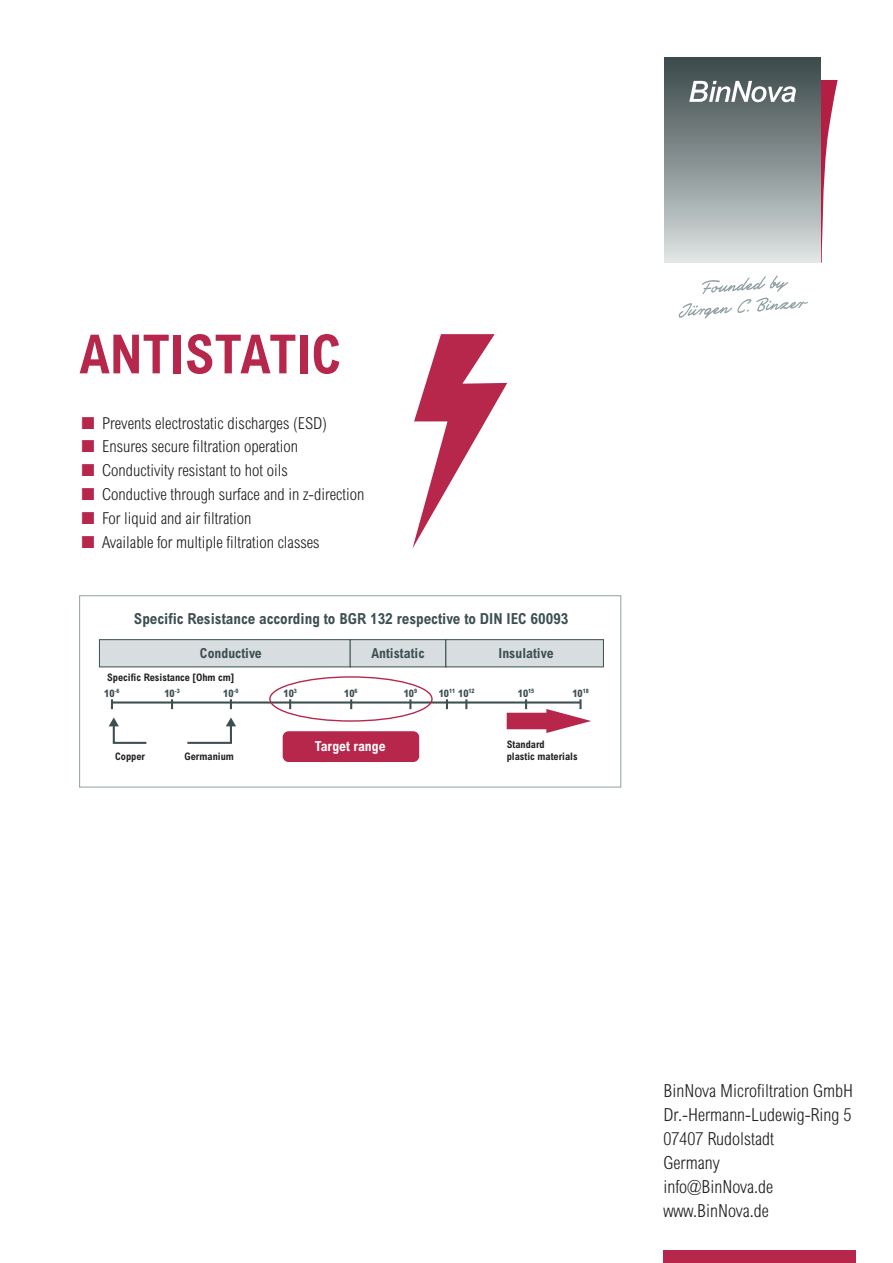
<style>
.page{position:relative;width:893px;height:1263px;background:#fff}
.page>*{position:absolute;margin:0;border:0;box-sizing:border-box;transform-origin:0 0}
.t1{font:700 condensed 54px "Arial MT Pro";color:#b6274b}
.t2{font:300 condensed 18px/24px "Arial MT Pro";color:#231f20}
.t3{font:300 condensed 16.5px/23.7px "Arial MT Pro";color:#231f20}
.t4{font:700 condensed 15.15px "Arial";color:#3d4f51}
.t5{font:700 condensed 13.8px "Arial";color:#3d4f51}
.t6{font:700 condensed 13.8px "Arial";color:#fff}
.t7{font:700 condensed 10.35px/11.7px "Arial";color:#231f20}
.t8{font:800 condensed 10.35px "Arial";color:#3d4f51}
</style>
<div class="page">
<svg style="left:820px;top:80px;width:18px;height:183px"></svg>
<div style="left:665px;top:58px;width:155px;height:205px;background:linear-gradient(to bottom,#384647,#dce2e2)"></div>
<svg style="left:689px;top:81px;width:107px;height:21px"></svg>
<svg style="left:678px;top:275px;width:130px;height:44px"></svg>
<div style="left:663px;top:1251px;width:193px;height:12px;background:#b6274b"></div>
<svg style="left:412px;top:334px;width:95px;height:214px"></svg>
<div style="left:99px;top:640px;width:251px;height:27px;background:#d8dee0"></div>
<div style="left:99px;top:639px;width:252px;height:28px;border:1px solid #3d4f51"></div>
<div style="left:350px;top:640px;width:96px;height:27px;background:#d8dee0"></div>
<div style="left:350px;top:639px;width:96px;height:28px;border:1px solid #3d4f51"></div>
<div style="left:446px;top:640px;width:157px;height:27px;background:#d8dee0"></div>
<div style="left:445px;top:639px;width:159px;height:28px;border:1px solid #3d4f51"></div>
<hr style="left:112px;top:701px;width:469px;height:2px;background:#3d4f51">
<svg style="left:111px;top:699px;width:2px;height:10px"></svg>
<svg style="left:171px;top:699px;width:2px;height:10px"></svg>
<svg style="left:230px;top:699px;width:2px;height:10px"></svg>
<svg style="left:289px;top:699px;width:2px;height:10px"></svg>
<svg style="left:350px;top:699px;width:2px;height:10px"></svg>
<svg style="left:409px;top:699px;width:2px;height:10px"></svg>
<svg style="left:446px;top:699px;width:2px;height:10px"></svg>
<svg style="left:465px;top:699px;width:2px;height:10px"></svg>
<svg style="left:525px;top:699px;width:2px;height:10px"></svg>
<svg style="left:109px;top:717px;width:38px;height:27px"></svg>
<svg style="left:187px;top:717px;width:49px;height:27px"></svg>
<div style="left:283px;top:731px;width:136px;height:31px;background:#b6274b;border-radius:6px"></div>
<div style="left:507px;top:713px;width:48px;height:16px;background:#b6274b"></div>
<svg style="left:546px;top:699px;width:45px;height:34px"></svg>
<div style="left:269px;top:676px;width:164px;height:46px;border:1px solid #b6274b;border-radius:50%"></div>
<div style="left:79px;top:595px;width:542px;height:192px;border:1px solid #90a0a3"></div>
<h1 class="t1" style="left:80px;top:323px;width:263px">ANTISTATIC</h1>
<p class="t3" style="left:102px;top:412px;width:264px">Prevents electrostatic discharges (ESD)<br>Ensures secure filtration operation Conductivity resistant to hot oils<br>Conductive through surface and in z-direction For liquid and air filtration<br>Available for multiple filtration classes</p>
<p class="t4" style="left:134px;top:610px;width:436px">Specific Resistance according to BGR 132 respective to DIN IEC 60093</p>
<p class="t5" style="left:200px;top:645px;width:63px">Conductive</p>
<p class="t5" style="left:372px;top:645px;width:54px">Antistatic</p>
<p class="t5" style="left:499px;top:645px;width:56px">Insulative</p>
<p class="t7" style="left:107px;top:672px;width:129px">Specific Resistance [Ohm cm]</p>
<p class="t8" style="left:104px;top:687px;width:17px">10<sup>-6</sup></p>
<p class="t8" style="left:164px;top:687px;width:17px">10<sup>-3</sup></p>
<p class="t8" style="left:223px;top:687px;width:17px">10<sup>-0</sup></p>
<p class="t8" style="left:283px;top:687px;width:15px">10<sup>3</sup></p>
<p class="t8" style="left:344px;top:687px;width:15px">10<sup>6</sup></p>
<p class="t8" style="left:404px;top:687px;width:15px">10<sup>9</sup></p>
<p class="t8" style="left:439px;top:687px;width:37px">10<sup>11</sup> 10<sup>12</sup></p>
<p class="t8" style="left:518px;top:687px;width:18px">10<sup>15</sup></p>
<p class="t8" style="left:572px;top:687px;width:18px">10<sup>18</sup></p>
<p class="t7" style="left:115px;top:750px;width:31px">Copper</p>
<p class="t7" style="left:184px;top:750px;width:51px">Germanium</p>
<p class="t6" style="left:315px;top:738px;width:72px">Target range</p>
<p class="t7" style="left:507px;top:739px;width:73px">Standard<br>plastic materials</p>
<p class="t2" style="left:663px;top:1080px;width:191px">BinNova Microfiltration GmbH<br>Dr.-Hermann-Ludewig-Ring 5<br>07407 Rudolstadt<br>Germany<br>info@BinNova.de www.BinNova.de</p>
</div>
